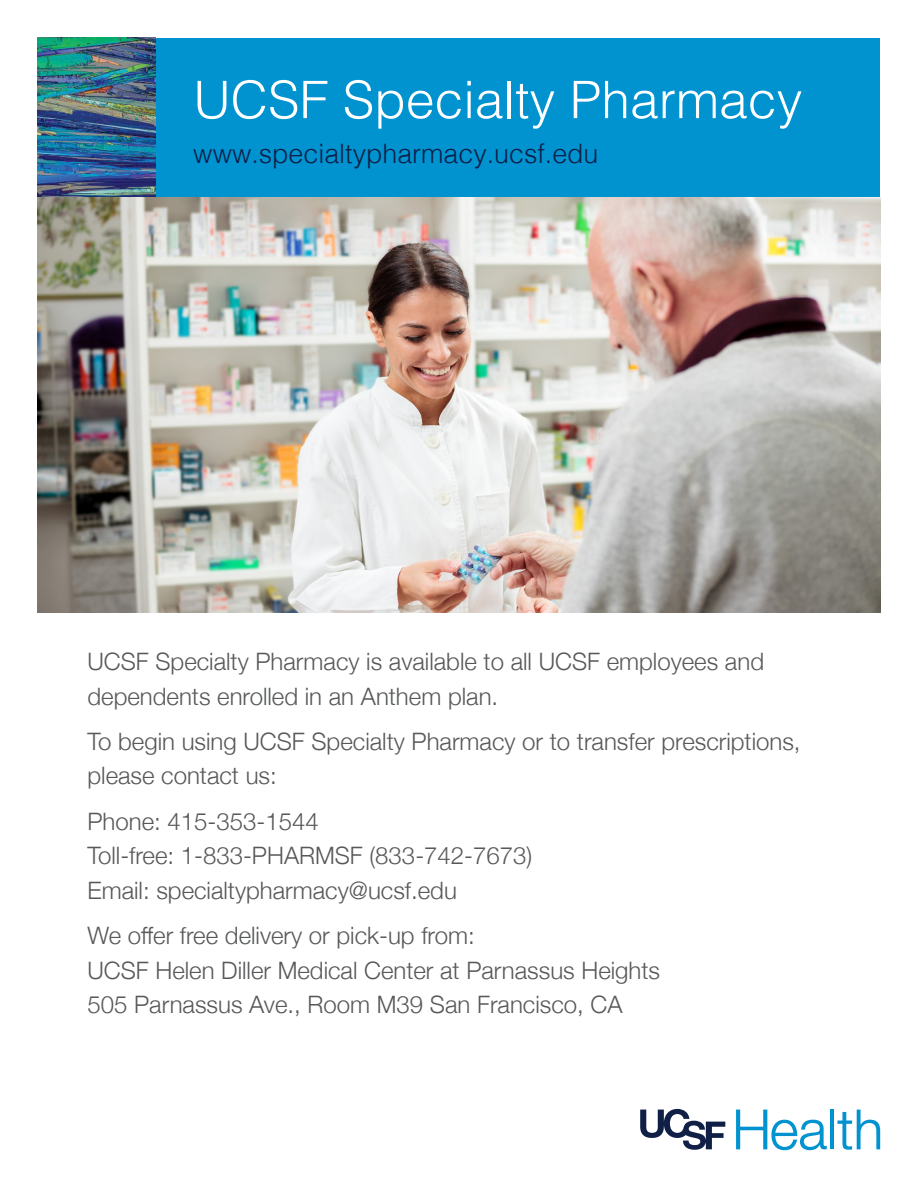
<style>
.page{position:relative;width:918px;height:1188px;background:#fff}
.page>*{position:absolute;margin:0;border:0;box-sizing:border-box;transform-origin:0 0}
.t1{font:300 51.75px "Helvetica";color:#fff}
.t2{font:300 26.85px "Helvetica";color:#101f46}
.t3{font:300 24px/34.5px "Helvetica Neue";color:#57585a}
</style>
<div class="page">
<img style="left:38px;top:197px;width:842px;height:416px">
<svg style="left:640px;top:1109px;width:85px;height:41px"></svg>
<svg style="left:736px;top:1110px;width:91px;height:40px"></svg>
<hr style="left:830px;top:1110px;width:4px;height:39px;background:#0093d0">
<svg style="left:837px;top:1110px;width:43px;height:40px"></svg>
<div style="left:155px;top:38px;width:725px;height:159px;background:#0093d0"></div>
<img style="left:38px;top:38px;width:117px;height:159px">
<h1 class="t1" style="left:193px;top:56px;width:611px">UCSF Specialty Pharmacy</h1>
<p class="t2" style="left:193px;top:130px;width:407px">www.specialtypharmacy.ucsf.edu</p>
<p class="t3" style="left:87px;top:643px;width:678px">UCSF Specialty Pharmacy is available to all UCSF employees and dependents enrolled in an Anthem plan.</p>
<p class="t3" style="left:87px;top:722px;width:715px">To begin using UCSF Specialty Pharmacy or to transfer prescriptions, please contact us:</p>
<p class="t3" style="left:87px;top:802px;width:446px">Phone: 415-353-1544<br>Toll-free: 1-833-PHARMSF (833-742-7673)<br>Email: specialtypharmacy@ucsf.edu</p>
<p class="t3" style="left:87px;top:916px;width:574px">We offer free delivery or pick-up from:<br>UCSF Helen Diller Medical Center at Parnassus Heights<br>505 Parnassus Ave., Room M39 San Francisco, CA</p>
</div>
